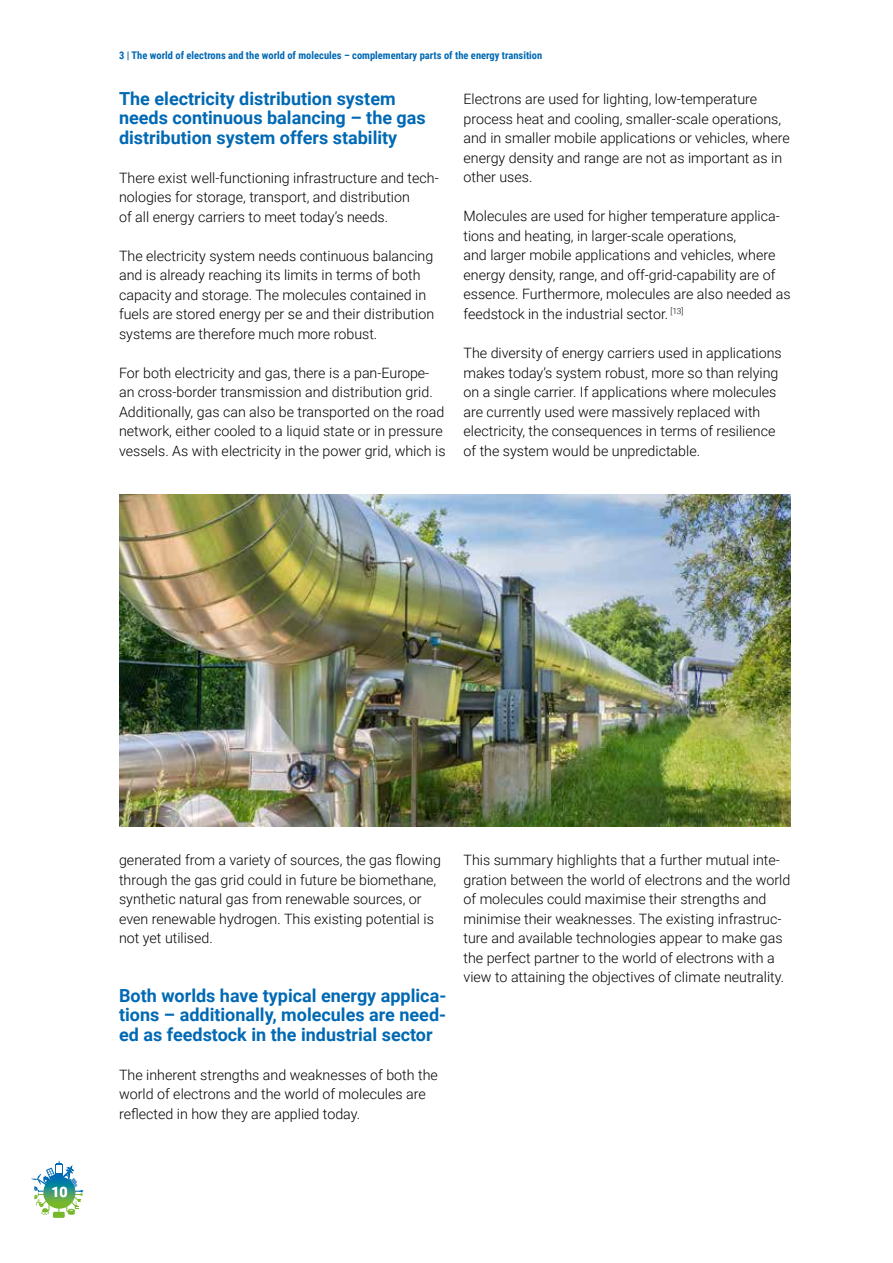
<style>
.page{position:relative;width:893px;height:1263px;background:#fff}
.page>*{position:absolute;margin:0;border:0;box-sizing:border-box;transform-origin:0 0}
.t1{font:700 18px/19.5px "Roboto";color:#0069b4;text-align:justify}
.t2{font:300 14.25px/19.5px "Roboto";color:#000}
.t3{font:700 14.25px "Roboto";color:#fff}
.t4{font:700 10.5px "Roboto Condensed";color:#0069b4}
</style>
<div class="page">
<svg style="left:31px;top:1161px;width:52px;height:57px"></svg>
<svg style="left:43px;top:1176px;width:32px;height:33px"></svg>
<img style="left:119px;top:495px;width:672px;height:331px">
<p class="t4" style="left:119px;top:48px;width:425px">3 | The world of electrons and the world of molecules – complementary parts of the energy transition</p>
<p class="t1" style="left:119px;top:88px;width:308px;text-align:left">The electricity distribution system needs continuous balancing – the gas distribution system offers stability</p>
<p class="t2" style="left:119px;top:167px;width:321px">There exist well-functioning infrastructure and tech&shy;nologies for storage, transport, and distribution<br>of all energy carriers to meet today’s needs.</p>
<p class="t2" style="left:119px;top:245px;width:317px">The electricity system needs continuous balancing and is already reaching its limits in terms of both capacity and storage. The molecules contained in fuels are stored energy per se and their distribution systems are therefore much more robust.</p>
<p class="t2" style="left:119px;top:362px;width:328px">For both electricity and gas, there is a pan-Europe&shy;an cross-border transmission and distribution grid.<br>Additionally, gas can also be transported on the road network, either cooled to a liquid state or in pressure vessels. As with electricity in the power grid, which is</p>
<p class="t2" style="left:463px;top:89px;width:328px">Electrons are used for lighting, low-temperature process heat and cooling, smaller-scale operations, and in smaller mobile applications or vehicles, where energy density and range are not as important as in other uses.</p>
<p class="t2" style="left:463px;top:206px;width:329px">Molecules are used for higher temperature applica&shy;tions and heating, in larger-scale operations,<br>and larger mobile applications and vehicles, where energy density, range, and off-grid-capability are of essence. Furthermore, molecules are also needed as feedstock in the industrial sector. <sup>[13]</sup></p>
<p class="t2" style="left:463px;top:343px;width:320px">The diversity of energy carriers used in applications makes today’s system robust, more so than relying on a single carrier. If applications where molecules are currently used were massively replaced with electricity, the consequences in terms of resilience of the system would be unpredictable.</p>
<p class="t3" style="left:51px;top:1181px;width:18px">10</p>
<p class="t2" style="left:119px;top:850px;width:323px">generated from a variety of sources, the gas flowing through the gas grid could in future be biomethane, synthetic natural gas from renewable sources, or even renewable hydrogen. This existing potential is not yet utilised.</p>
<p class="t1" style="left:119px;top:985px;width:329px">Both worlds have typical energy applica&shy;tions – additionally, molecules are need&shy;ed as feedstock in the industrial sector</p>
<p class="t2" style="left:119px;top:1064px;width:320px">The inherent strengths and weaknesses of both the world of electrons and the world of molecules are reflected in how they are applied today.</p>
<p class="t2" style="left:463px;top:850px;width:328px">This summary highlights that a further mutual inte&shy;gration between the world of electrons and the world of molecules could maximise their strengths and minimise their weaknesses. The existing infrastruc&shy;ture and available technologies appear to make gas the perfect partner to the world of electrons with a view to attaining the objectives of climate neutrality.</p>
</div>
